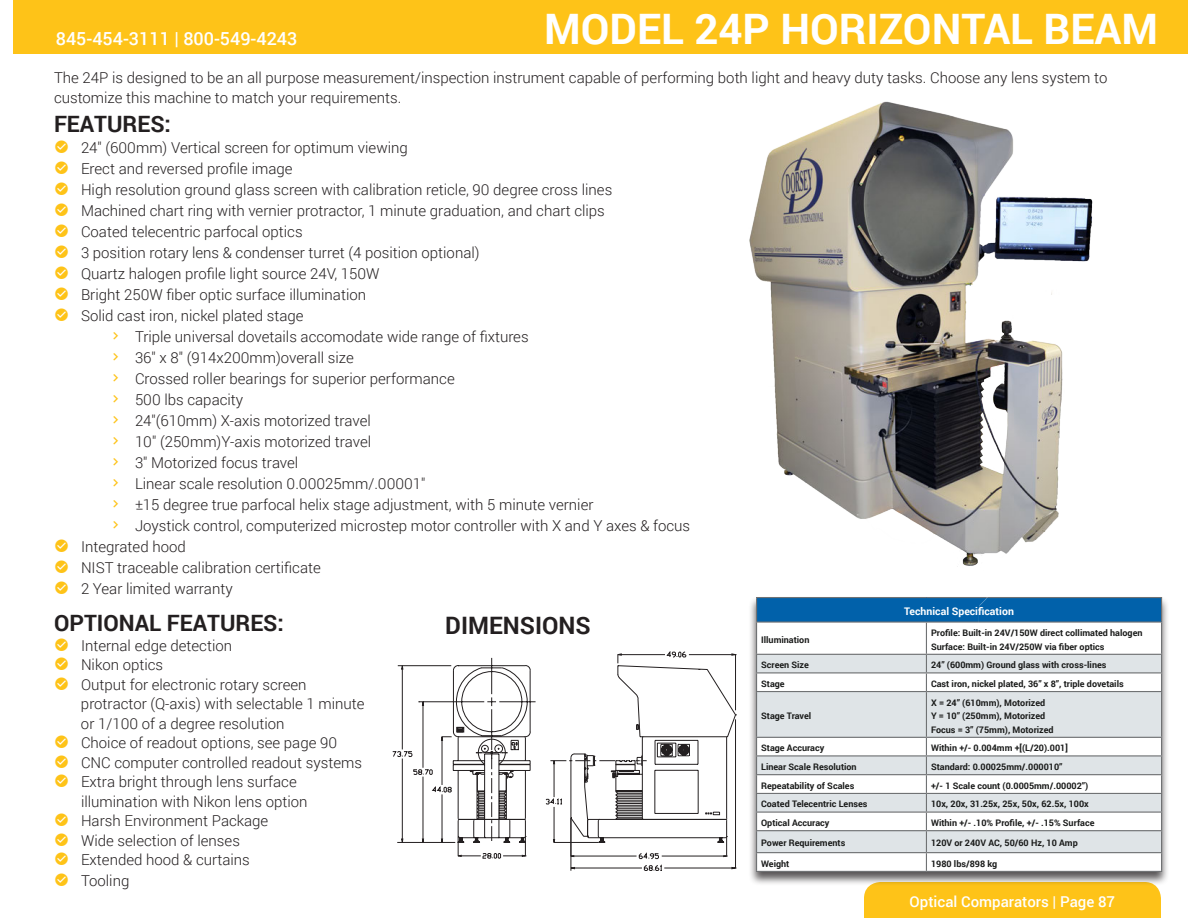
<style>
.page{position:relative;width:1188px;height:918px;background:#fff}
.page>*{position:absolute;margin:0;border:0;box-sizing:border-box;transform-origin:0 0}
.t1{font:700 42px "Roboto";color:#fff}
.t2{font:700 24px "Roboto";color:#231f20}
.t3{font:700 22.5px "Roboto";color:#231f20}
.t4{font:500 18px "Roboto";color:#fff}
.t5{font:300 15px/19.5px "Roboto";color:#231f20}
.t6{font:500 15px "Roboto";color:#fff}
.t7{font:700 10.5px "Roboto";color:#fff}
.t8{font:700 9px/13.5px "Roboto";color:#191a19}
</style>
<div class="page">
<div style="left:864px;top:886px;width:297px;height:32px;background:#fec318"></div>
<div style="left:14px;top:0;width:1174px;height:54px;background:#fec318"></div>
<svg style="left:392px;top:651px;width:345px;height:220px"></svg>
<div style="left:748px;top:596px;width:422px;height:290px;background:#231f20;opacity:.75"></div>
<div style="left:757px;top:598px;width:405px;height:24px;background:#0161aa"></div>
<svg style="left:757px;top:623px;width:404px;height:248px"></svg>
<svg style="left:757px;top:655px;width:404px;height:197px;fill:#dfe4e7"></svg>
<hr style="left:926px;top:597px;width:236px;height:1px;background:#707274">
<svg style="left:1161px;top:598px;width:1px;height:23px"></svg>
<hr style="left:756px;top:623px;width:1px;height:31px;background:#707274">
<hr style="left:926px;top:621px;width:236px;height:2px;background:#707274">
<hr style="left:926px;top:623px;width:1px;height:31px;background:#707274">
<hr style="left:1161px;top:623px;width:1px;height:31px;background:#707274">
<hr style="left:756px;top:654px;width:170px;height:1px;background:#707274">
<hr style="left:926px;top:654px;width:236px;height:1px;background:#707274">
<hr style="left:756px;top:672px;width:170px;height:1px;background:#707274">
<svg style="left:756px;top:655px;width:1px;height:36px"></svg>
<hr style="left:926px;top:672px;width:236px;height:1px;background:#707274">
<svg style="left:926px;top:655px;width:1px;height:36px"></svg>
<svg style="left:1161px;top:655px;width:1px;height:36px"></svg>
<hr style="left:756px;top:691px;width:170px;height:1px;background:#707274">
<hr style="left:756px;top:692px;width:1px;height:45px;background:#707274">
<hr style="left:926px;top:691px;width:236px;height:1px;background:#707274">
<hr style="left:926px;top:692px;width:1px;height:45px;background:#707274">
<hr style="left:1161px;top:692px;width:1px;height:45px;background:#707274">
<hr style="left:756px;top:737px;width:170px;height:1px;background:#707274">
<hr style="left:926px;top:737px;width:236px;height:1px;background:#707274">
<hr style="left:756px;top:755px;width:170px;height:2px;background:#707274">
<hr style="left:926px;top:755px;width:236px;height:2px;background:#707274">
<hr style="left:756px;top:774px;width:170px;height:1px;background:#707274">
<hr style="left:926px;top:774px;width:236px;height:1px;background:#707274">
<hr style="left:756px;top:793px;width:170px;height:1px;background:#707274">
<hr style="left:926px;top:793px;width:236px;height:1px;background:#707274">
<hr style="left:756px;top:812px;width:170px;height:1px;background:#707274">
<hr style="left:926px;top:812px;width:236px;height:1px;background:#707274">
<hr style="left:756px;top:830px;width:170px;height:1px;background:#707274">
<hr style="left:926px;top:830px;width:236px;height:1px;background:#707274">
<hr style="left:756px;top:852px;width:170px;height:1px;background:#707274">
<svg style="left:756px;top:738px;width:1px;height:133px"></svg>
<hr style="left:926px;top:852px;width:236px;height:1px;background:#707274">
<svg style="left:926px;top:738px;width:1px;height:133px"></svg>
<svg style="left:1161px;top:738px;width:1px;height:133px"></svg>
<hr style="left:756px;top:871px;width:170px;height:1px;background:#707274">
<hr style="left:926px;top:871px;width:236px;height:1px;background:#707274">
<img style="left:748px;top:101px;width:400px;height:523px">
<p class="t4" style="left:56px;top:26px;width:243px">845-454-3111 | 800-549-4243</p>
<h1 class="t1" style="left:544px;top:-1px;width:615px">MODEL 24P HORIZONTAL BEAM</h1>
<p class="t5" style="left:54px;top:68px;width:1055px">The 24P is designed to be an all purpose measurement/inspection instrument capable of performing both light and heavy duty tasks. Choose any lens system to customize this machine to match your requirements.</p>
<h3 class="t3" style="left:54px;top:108px;width:119px">FEATURES:</h3>
<p class="t5" style="left:81px;top:137px;width:328px">24" (600mm) Vertical screen for optimum viewing</p>
<p class="t5" style="left:81px;top:158px;width:213px">Erect and reversed profile image</p>
<p class="t5" style="left:81px;top:179px;width:533px">High resolution ground glass screen with calibration reticle, 90 degree cross lines</p>
<p class="t5" style="left:81px;top:200px;width:525px">Machined chart ring with vernier protractor, 1 minute graduation, and chart clips</p>
<p class="t5" style="left:81px;top:221px;width:223px">Coated telecentric parfocal optics</p>
<p class="t5" style="left:81px;top:242px;width:400px">3 position rotary lens &amp; condenser turret (4 position optional)</p>
<p class="t5" style="left:81px;top:263px;width:300px">Quartz halogen profile light source 24V, 150W</p>
<p class="t5" style="left:81px;top:284px;width:287px">Bright 250W fiber optic surface illumination</p>
<p class="t5" style="left:81px;top:305px;width:224px">Solid cast iron, nickel plated stage</p>
<p class="t5" style="left:135px;top:326px;width:395px">Triple universal dovetails accomodate wide range of fixtures</p>
<p class="t5" style="left:135px;top:347px;width:220px">36" x 8" (914x200mm)overall size</p>
<p class="t5" style="left:135px;top:368px;width:321px">Crossed roller bearings for superior performance</p>
<p class="t5" style="left:135px;top:389px;width:110px">500 lbs capacity</p>
<p class="t5" style="left:135px;top:410px;width:237px">24"(610mm) X-axis motorized travel</p>
<p class="t5" style="left:135px;top:431px;width:238px">10" (250mm)Y-axis motorized travel</p>
<p class="t5" style="left:135px;top:452px;width:165px">3" Motorized focus travel</p>
<p class="t5" style="left:135px;top:473px;width:292px">Linear scale resolution 0.00025mm/.00001"</p>
<p class="t5" style="left:135px;top:494px;width:460px">±15 degree true parfocal helix stage adjustment, with 5 minute vernier</p>
<p class="t5" style="left:135px;top:515px;width:557px">Joystick control, computerized microstep motor controller with X and Y axes &amp; focus</p>
<p class="t5" style="left:81px;top:536px;width:106px">Integrated hood</p>
<p class="t5" style="left:81px;top:557px;width:241px">NIST traceable calibration certificate</p>
<p class="t5" style="left:81px;top:578px;width:153px">2 Year limited warranty</p>
<h3 class="t3" style="left:54px;top:607px;width:231px">OPTIONAL FEATURES:</h3>
<h2 class="t2" style="left:445px;top:609px;width:147px">DIMENSIONS</h2>
<p class="t5" style="left:81px;top:635px;width:285px">Internal edge detection<br>Nikon optics<br>Output for electronic rotary screen protractor (Q-axis) with selectable 1 minute or 1/100 of a degree resolution<br>Choice of readout options, see page 90<br>CNC computer controlled readout systems<br>Extra bright through lens surface illumination with Nikon lens option<br>Harsh Environment Package<br>Wide selection of lenses<br>Extended hood &amp; curtains</p>
<p class="t5" style="left:81px;top:871px;width:50px">Tooling</p>
<p class="t7" style="left:904px;top:604px;width:111px">Technical Specification</p>
<p class="t8" style="left:761px;top:633px;width:50px">Illumination</p>
<p class="t8" style="left:931px;top:626px;width:213px">Profile: Built-in 24V/150W direct collimated halogen<br>Surface: Built-in 24V/250W via fiber optics</p>
<p class="t8" style="left:761px;top:658px;width:49px">Screen Size</p>
<p class="t8" style="left:931px;top:658px;width:177px">24” (600mm) Ground glass with cross-lines</p>
<p class="t8" style="left:761px;top:677px;width:25px">Stage</p>
<p class="t8" style="left:931px;top:677px;width:194px">Cast iron, nickel plated, 36” x 8”, triple dovetails</p>
<p class="t8" style="left:761px;top:709px;width:52px">Stage Travel</p>
<p class="t8" style="left:931px;top:695px;width:124px">X = 24” (610mm), Motorized<br>Y = 10” (250mm), Motorized<br>Focus = 3” (75mm), Motorized</p>
<p class="t8" style="left:761px;top:741px;width:65px">Stage Accuracy</p>
<p class="t8" style="left:931px;top:741px;width:138px">Within +/- 0.004mm +[(L/20).001]</p>
<p class="t8" style="left:761px;top:760px;width:97px">Linear Scale Resolution</p>
<p class="t8" style="left:931px;top:760px;width:133px">Standard: 0.00025mm/.000010”</p>
<p class="t8" style="left:761px;top:778px;width:95px">Repeatability of Scales</p>
<p class="t8" style="left:931px;top:778px;width:159px">+/- 1 Scale count (0.0005mm/.00002”)</p>
<p class="t8" style="left:761px;top:797px;width:108px">Coated Telecentric Lenses</p>
<p class="t8" style="left:931px;top:797px;width:159px">10x, 20x, 31.25x, 25x, 50x, 62.5x, 100x</p>
<p class="t8" style="left:761px;top:816px;width:70px">Optical Accuracy</p>
<p class="t8" style="left:931px;top:816px;width:165px">Within +/- .10% Profile, +/- .15% Surface</p>
<p class="t8" style="left:761px;top:836px;width:86px">Power Requirements</p>
<p class="t8" style="left:931px;top:836px;width:148px">120V or 240V AC, 50/60 Hz, 10 Amp</p>
<p class="t8" style="left:761px;top:856px;width:30px">Weight</p>
<p class="t8" style="left:931px;top:856px;width:68px">1980 lbs/898 kg</p>
<p class="t6" style="left:910px;top:891px;width:207px">Optical Comparators | Page 87</p>
</div>
